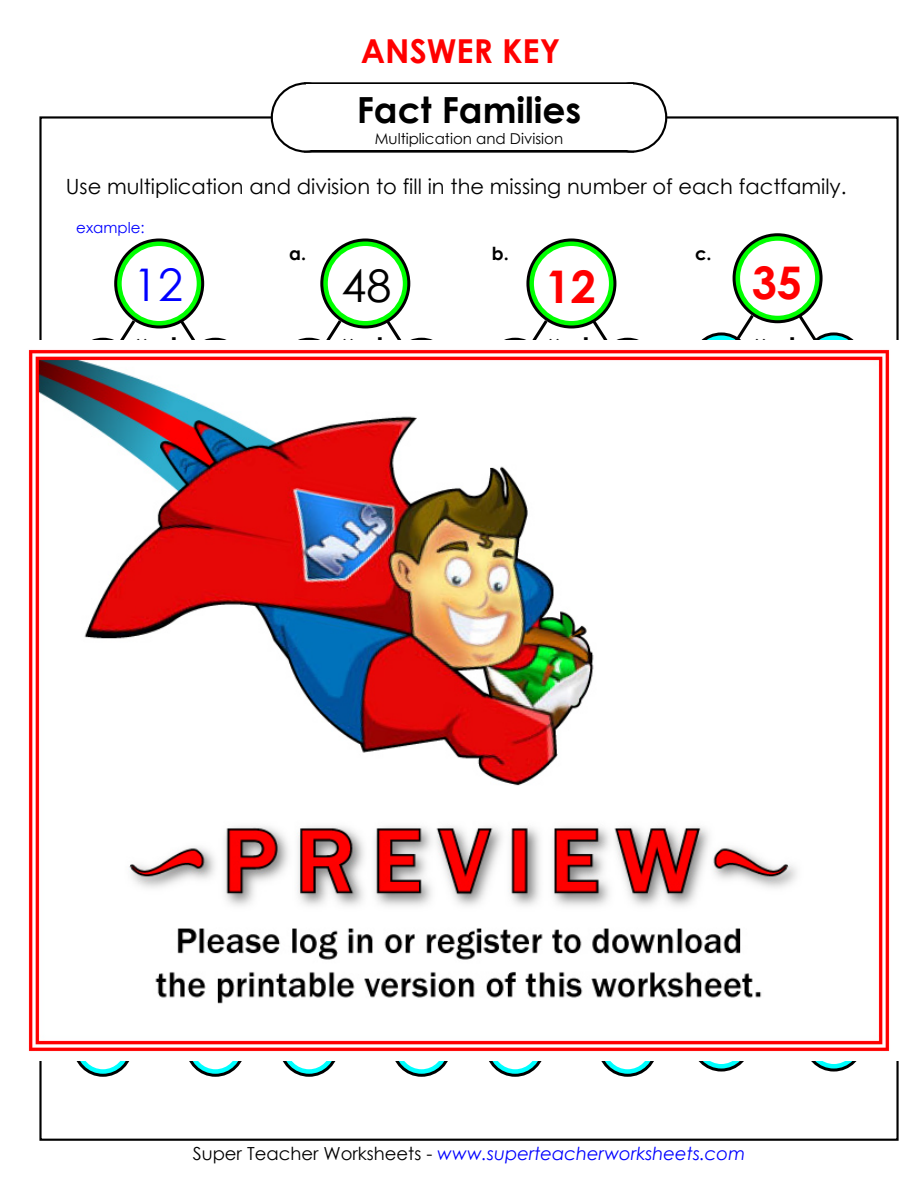
<style>
.page{position:relative;width:918px;height:1188px;background:#fff}
.page>*{position:absolute;margin:0;border:0;box-sizing:border-box;transform-origin:0 0}
.t1{font:700 45px "Century Gothic";color:#f00}
.t2{font:45px "Century Gothic";color:#00f}
.t3{font:45px "Century Gothic";color:#000}
.t4{font:700 36px "Century Gothic";color:#000}
.t5{font:700 33px "Century Gothic";color:#f00}
.t6{font:700 22.5px "Century Gothic 2";color:#000}
.t7{font:21px "Century Gothic";color:#000}
.t8{font:italic 18px "Century Gothic";color:#00f}
.t9{font:700 18px "Century Gothic";color:#000}
.t10{font:15px "Century Gothic";color:#000}
.t11{font:15px "Century Gothic";color:#00f}
.s1{font-style:normal;color:#000}
</style>
<div class="page">
<div style="left:597px;top:82px;width:70px;height:71px;border:4px solid #000;border-radius:50%"></div>
<div style="left:304px;top:82px;width:330px;height:71px;border:4px solid #000"></div>
<div style="left:271px;top:82px;width:70px;height:71px;border:4px solid #000;border-radius:50%"></div>
<div style="left:599px;top:84px;width:66px;height:66px;background:#fff;border-radius:50%"></div>
<div style="left:306px;top:84px;width:326px;height:66px;background:#fff"></div>
<div style="left:273px;top:84px;width:66px;height:66px;background:#fff;border-radius:50%"></div>
<svg style="left:92px;top:240px;width:135px;height:100px"></svg>
<svg style="left:298px;top:240px;width:135px;height:100px"></svg>
<svg style="left:504px;top:240px;width:135px;height:100px"></svg>
<svg style="left:701px;top:235px;width:153px;height:105px"></svg>
<svg style="left:76px;top:1061px;width:166px;height:14px"></svg>
<svg style="left:282px;top:1061px;width:166px;height:14px"></svg>
<svg style="left:489px;top:1061px;width:165px;height:14px"></svg>
<svg style="left:698px;top:1061px;width:159px;height:9px"></svg>
<img style="left:28px;top:349px;width:862px;height:703px">
<h3 class="t5" style="left:361px;top:26px;width:201px">ANSWER KEY</h3>
<h2 class="t4" style="left:357px;top:83px;width:226px">Fact Families</h2>
<p class="t10" style="left:375px;top:128px;width:190px">Multiplication and Division</p>
<p class="t7" style="left:66px;top:172px;width:782px">Use multiplication and division to fill in the missing number of each factfamily.</p>
<p class="t11" style="left:76px;top:217px;width:70px">example:</p>
<h1 class="t2" style="left:133px;top:253px;width:51px">12</h1>
<p class="t9" style="left:492px;top:239px;width:18px">b.</p>
<p class="t9" style="left:695px;top:239px;width:18px">c.</p>
<h1 class="t1" style="left:546px;top:253px;width:52px">12</h1>
<h1 class="t1" style="left:752px;top:248px;width:52px">35</h1>
<p class="t9" style="left:289px;top:239px;width:18px">a.</p>
<h1 class="t3" style="left:342px;top:255px;width:51px">48</h1>
<p class="t6" style="left:135px;top:327px;width:46px">× , ÷</p>
<p class="t6" style="left:341px;top:327px;width:46px">× , ÷</p>
<p class="t6" style="left:548px;top:327px;width:46px">× , ÷</p>
<p class="t6" style="left:754px;top:327px;width:46px">× , ÷</p>
<p class="t8" style="left:193px;top:1141px;width:554px"><span class="s1">Super Teacher Worksheets -</span> www.superteacherworksheets.com</p>
</div>
